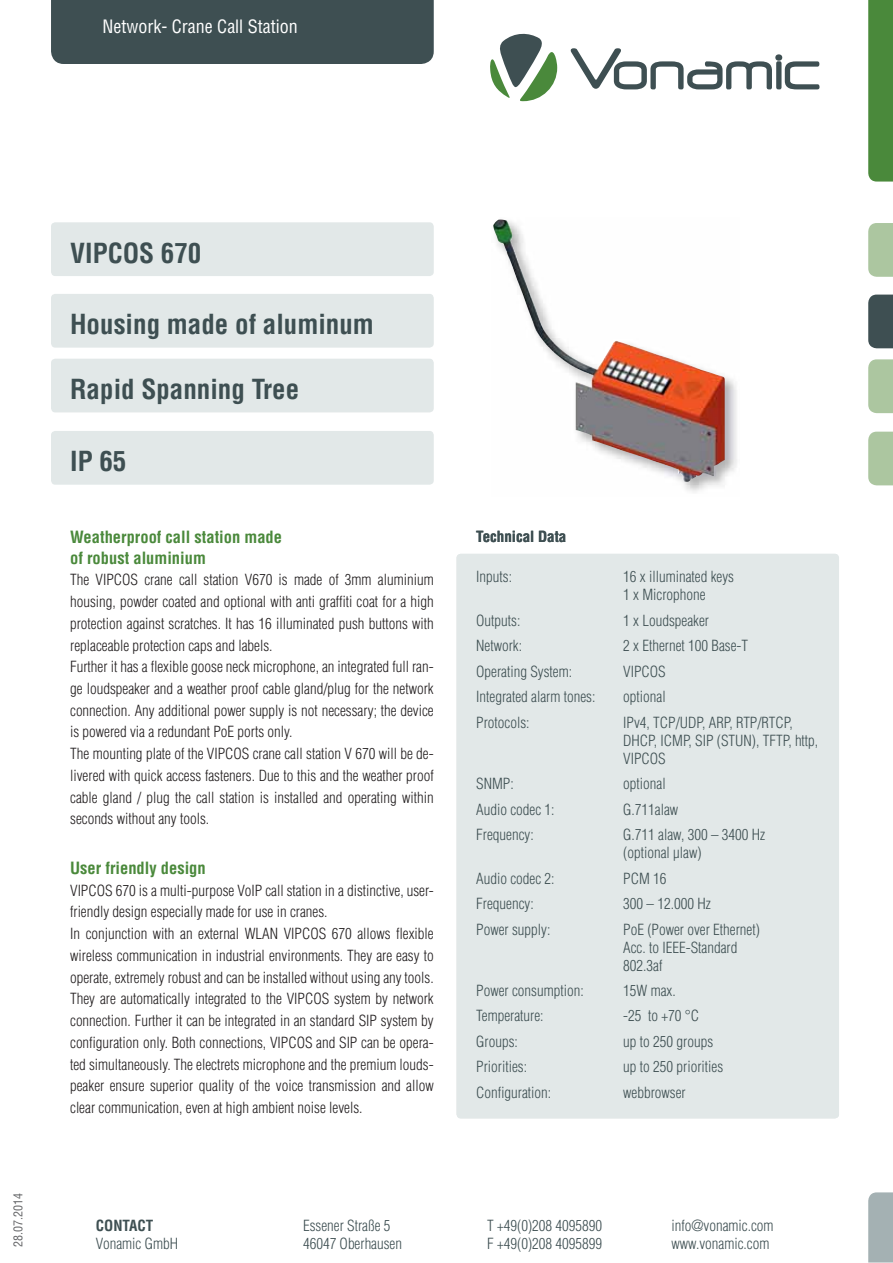
<style>
.page{position:relative;width:893px;height:1263px;background:#fff}
.page>*{position:absolute;margin:0;border:0;box-sizing:border-box;transform-origin:0 0}
.t1{font:700 condensed 27px "Helvetica";color:#3e4f52}
.t2{font:condensed 18px "Helvetica";color:#fff}
.t3{font:700 condensed 16.5px/21px "Helvetica";color:#4a893b}
.t4{font:300 condensed 15px/21.8px "Helvetica";color:#231f20}
.t5{font:300 condensed 15px/18px "Helvetica";color:#3e4f52}
.t6{font:700 condensed 15px "Helvetica";color:#3e4f52}
.t7{font:condensed 12px "Helvetica";color:#636466}
</style>
<div class="page">
<div style="left:868px;top:0;width:24px;height:182px;background:#4a893b"></div>
<svg style="left:868px;top:223px;width:24px;height:54px"></svg>
<svg style="left:868px;top:295px;width:24px;height:53px"></svg>
<svg style="left:868px;top:359px;width:24px;height:54px"></svg>
<svg style="left:868px;top:432px;width:24px;height:53px"></svg>
<svg style="left:868px;top:1192px;width:24px;height:71px;background:#a6b3b5"></svg>
<div style="left:51px;top:0;width:383px;height:64px;background:#3e4f52"></div>
<svg style="left:490px;top:33px;width:67px;height:68px"></svg>
<svg style="left:570px;top:48px;width:249px;height:41px"></svg>
<div style="left:51px;top:222px;width:383px;height:54px;background:#e2e8e8;border-radius:4px"></div>
<div style="left:51px;top:294px;width:383px;height:54px;background:#e2e8e8;border-radius:4px"></div>
<div style="left:51px;top:359px;width:383px;height:53px;background:#e2e8e8;border-radius:4px"></div>
<div style="left:51px;top:431px;width:383px;height:54px;background:#e2e8e8;border-radius:4px"></div>
<img style="left:498px;top:219px;width:239px;height:273px">
<img style="left:493px;top:220px;width:232px;height:262px">
<div style="left:456px;top:554px;width:383px;height:564px;background:#e2e8e8;border-radius:4px"></div>
<p class="t2" style="left:102px;top:20px;width:197px">Network- Crane Call Station</p>
<p class="t7" style="left:14px;top:1247px;width:55px;rotate:-90deg">28.07.2014</p>
<h1 class="t1" style="left:70px;top:242px;width:133px">VIPCOS 670</h1>
<h1 class="t1" style="left:70px;top:314px;width:305px">Housing made of aluminum</h1>
<h1 class="t1" style="left:70px;top:379px;width:230px">Rapid Spanning Tree</h1>
<h1 class="t1" style="left:70px;top:451px;width:58px">IP 65</h1>
<p class="t3" style="left:70px;top:527px;width:213px">Weatherproof call station made of robust aluminium</p>
<p class="t4" style="left:70px;top:570px;width:365px">The VIPCOS crane call station V670 is made of 3mm aluminium housing, powder coated and optional with anti graffiti coat for a high protection against scratches. It has 16 illuminated push buttons with replaceable protection caps and labels.<br>Further it has a flexible goose neck microphone, an integrated full ran&shy;ge loudspeaker and a weather proof cable gland/plug for the network connection. Any additional power supply is not necessary; the device is powered via a redundant PoE ports only.<br>The mounting plate of the VIPCOS crane call station V 670 will be de&shy;livered with quick access fasteners. Due to this and the weather proof cable gland / plug the call station is installed and operating within seconds without any tools.</p>
<p class="t3" style="left:70px;top:859px;width:137px">User friendly design</p>
<p class="t4" style="left:70px;top:881px;width:365px">VIPCOS 670 is a multi-purpose VoIP call station in a distinctive, user&shy;friendly design especially made for use in cranes.<br>In conjunction with an external WLAN VIPCOS 670 allows flexible wireless communication in industrial environments. They are easy to operate, extremely robust and can be installed without using any tools.<br>They are automatically integrated to the VIPCOS system by network connection. Further it can be integrated in an standard SIP system by configuration only. Both connections, VIPCOS and SIP can be opera&shy;ted simultaneously. The electrets microphone and the premium louds&shy;peaker ensure superior quality of the voice transmission and allow clear communication, even at high ambient noise levels.</p>
<p class="t6" style="left:476px;top:530px;width:92px">Technical Data</p>
<p class="t5" style="left:476px;top:569px;width:37px">Inputs:</p>
<p class="t5" style="left:623px;top:569px;width:112px">16 x illuminated keys<br>1 x Microphone</p>
<p class="t5" style="left:476px;top:612px;width:46px">Outputs:</p>
<p class="t5" style="left:623px;top:612px;width:87px">1 x Loudspeaker</p>
<p class="t5" style="left:476px;top:638px;width:47px">Network:</p>
<p class="t5" style="left:623px;top:638px;width:126px">2 x Ethernet 100 Base-T</p>
<p class="t5" style="left:476px;top:663px;width:97px">Operating System:</p>
<p class="t5" style="left:623px;top:663px;width:44px">VIPCOS</p>
<p class="t5" style="left:476px;top:689px;width:121px">Integrated alarm tones:</p>
<p class="t5" style="left:623px;top:689px;width:44px">optional</p>
<p class="t5" style="left:476px;top:714px;width:55px">Protocols:</p>
<p class="t5" style="left:623px;top:714px;width:196px">IPv4, TCP/UDP, ARP, RTP/RTCP,<br>DHCP, ICMP, SIP (STUN), TFTP, http,<br>VIPCOS</p>
<p class="t5" style="left:476px;top:776px;width:39px">SNMP:</p>
<p class="t5" style="left:623px;top:776px;width:44px">optional</p>
<p class="t5" style="left:476px;top:801px;width:80px">Audio codec 1:</p>
<p class="t5" style="left:623px;top:801px;width:56px">G.711alaw</p>
<p class="t5" style="left:476px;top:827px;width:59px">Frequency:</p>
<p class="t5" style="left:623px;top:827px;width:143px">G.711 alaw, 300 – 3400 Hz (optional μlaw)</p>
<p class="t5" style="left:476px;top:870px;width:80px">Audio codec 2:</p>
<p class="t5" style="left:623px;top:870px;width:45px">PCM 16</p>
<p class="t5" style="left:476px;top:896px;width:59px">Frequency:</p>
<p class="t5" style="left:623px;top:896px;width:89px">300 – 12.000 Hz</p>
<p class="t5" style="left:476px;top:921px;width:76px">Power supply:</p>
<p class="t5" style="left:623px;top:921px;width:138px">PoE (Power over Ethernet)<br>Acc. to IEEE-Standard<br>802.3af</p>
<p class="t5" style="left:476px;top:983px;width:109px">Power consumption:</p>
<p class="t5" style="left:623px;top:983px;width:54px">15W max.</p>
<p class="t5" style="left:476px;top:1008px;width:69px">Temperature:</p>
<p class="t5" style="left:623px;top:1008px;width:77px">-25 to +70 °C</p>
<p class="t5" style="left:476px;top:1034px;width:43px">Groups:</p>
<p class="t5" style="left:623px;top:1034px;width:91px">up to 250 groups</p>
<p class="t5" style="left:476px;top:1059px;width:52px">Priorities:</p>
<p class="t5" style="left:623px;top:1059px;width:101px">up to 250 priorities</p>
<p class="t5" style="left:476px;top:1085px;width:76px">Configuration:</p>
<p class="t5" style="left:623px;top:1085px;width:64px">webbrowser</p>
<p class="t5" style="left:623px;top:1085px;width:106px">via websit interface</p>
<p class="t6" style="left:96px;top:1220px;width:59px">CONTACT</p>
<p class="t5" style="left:96px;top:1236px;width:84px">Vonamic GmbH</p>
<p class="t5" style="left:303px;top:1218px;width:101px">Essener Straße 5<br>46047 Oberhausen</p>
<p class="t5" style="left:487px;top:1218px;width:116px">T +49(0)208 4095890<br>F +49(0)208 4095899</p>
<p class="t5" style="left:671px;top:1218px;width:103px">info@vonamic.com www.vonamic.com</p>
</div>
